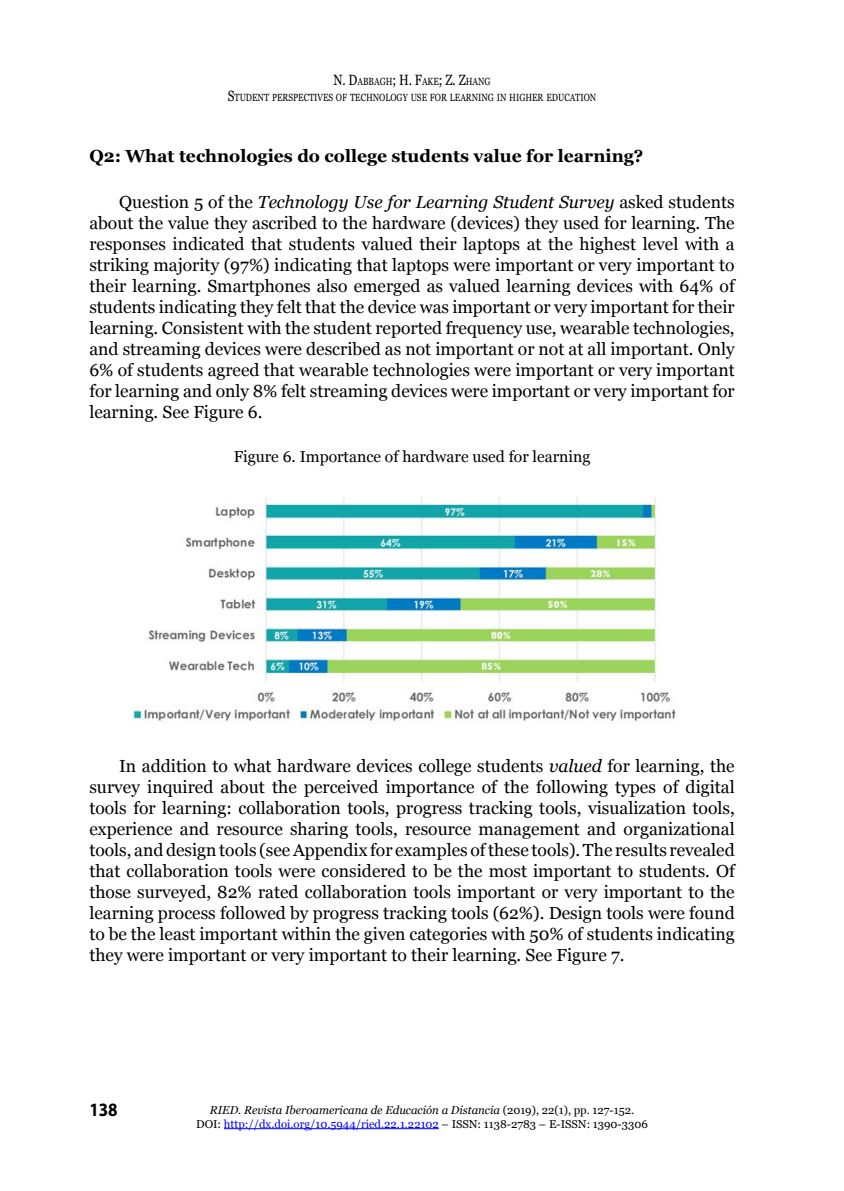
<style>
.page{position:relative;width:844px;height:1191px;background:#fff}
.page>*{position:absolute;margin:0;border:0;box-sizing:border-box;transform-origin:0 0}
.t1{font:700 18.9px "Myriad Pro";color:#000;scale:.9 1}
.t2{font:17.5px/21px "Georgia";color:#000;text-align:justify}
.t3{font:700 17.5px "Georgia";color:#000}
.t4{font:15.75px "Georgia";color:#000}
.t5{font:11.38px/13.7px "Georgia";color:#000;text-align:center}
.t6{font:10.33px/15.8px "Georgia";color:#000;text-align:center;scale:.8 1}
.s1{font-size:14.88px}
.s2{font-style:italic}
.s3{color:#00f}
</style>
<div class="page">
<img style="left:133px;top:497px;width:543px;height:227px">
<hr style="left:224px;top:1128px;width:215px;height:1px;background:#00f">
<p class="t6" style="left:228px;top:73px;width:462px"><span class="s1">N. D</span>ABBAGH<span class="s1">; H. F</span>AKE<span class="s1">; Z. Z</span>HANG<br><span class="s1">S</span>TUDENT PERSPECTIVES OF TECHNOLOGY USE FOR LEARNING IN HIGHER EDUCATION</p>
<p class="t3" style="left:89px;top:143px;width:555px">Q2: What technologies do college students value for learning?</p>
<p class="t2" style="left:89px;top:191px;width:646px;text-indent:30px">Question 5 of the <span class="s2">Technology Use for Learning Student Survey</span> asked students about the value they ascribed to the hardware (devices) they used for learning. The responses indicated that students valued their laptops at the highest level with a striking majority (97%) indicating that laptops were important or very important to their learning. Smartphones also emerged as valued learning devices with 64% of students indicating they felt that the device was important or very important for their learning. Consistent with the student reported frequency use, wearable technologies, and streaming devices were described as not important or not at all important. Only 6% of students agreed that wearable technologies were important or very important for learning and only 8% felt streaming devices were important or very important for learning. See Figure 6.</p>
<p class="t4" style="left:233px;top:445px;width:358px">Figure 6. Importance of hardware used for learning</p>
<p class="t2" style="left:89px;top:755px;width:646px;text-indent:30px">In addition to what hardware devices college students <span class="s2">valued</span> for learning, the survey inquired about the perceived importance of the following types of digital tools for learning: collaboration tools, progress tracking tools, visualization tools, experience and resource sharing tools, resource management and organizational tools, and design tools (see Appendix for examples of these tools). The results revealed that collaboration tools were considered to be the most important to students. Of those surveyed, 82% rated collaboration tools important or very important to the learning process followed by progress tracking tools (62%). Design tools were found to be the least important within the given categories with 50% of students indicating they were important or very important to their learning. See Figure 7.</p>
<p class="t1" style="left:89px;top:1097px;width:33px">138</p>
<p class="t5" style="left:196px;top:1102px;width:453px"><span class="s2">RIED. Revista Iberoamericana de Educación a Distancia</span> (2019), 22(1), pp. 127-152.<br>DOI: <span class="s3">http://dx.doi.org/10.5944/ried.22.1.22102</span> – ISSN: 1138-2783 – E-ISSN: 1390-3306</p>
</div>
